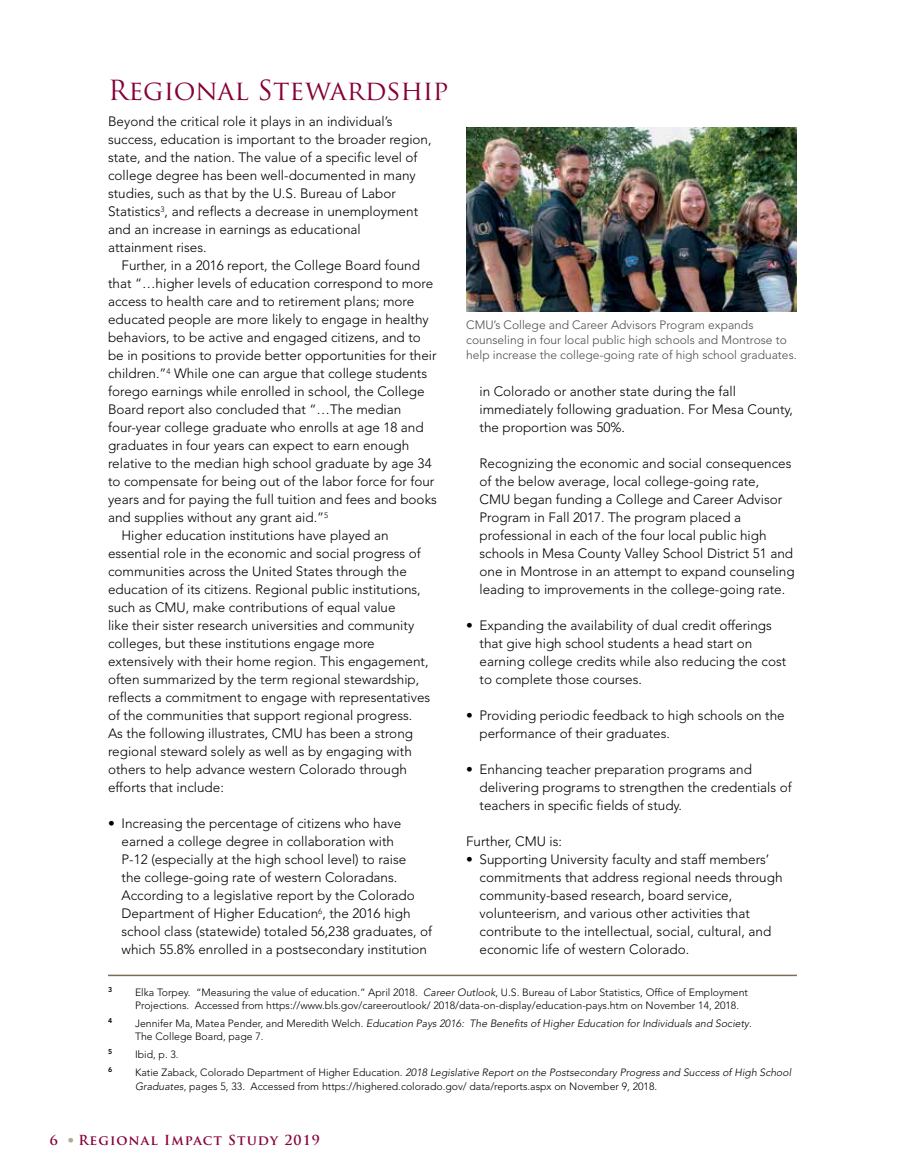
<style>
.page{position:relative;width:905px;height:1175px;background:#fff}
.page>*{position:absolute;margin:0;border:0;box-sizing:border-box;transform-origin:0 0}
.t1{font:27px "Trajan Pro";color:#860038}
.t2{font:300 13.5px/18px "Avenir";color:#000}
.t3{font:700 13.5px "Trajan Pro";letter-spacing:.08em;color:#860038}
.t4{font:300 12px/15px "Avenir";color:#4d4d4f}
.t5{font:300 10.5px/13.5px "Avenir";color:#000}
.t6{font:italic 300 10.5px/13.5px "Avenir";color:#000}
.t7{font:800 7.05px "Avenir";color:#000}
.s1{font-style:italic}
.s2{font-style:normal}
.s3{font-family:"Avenir";font-weight:300;color:#b5a99a}
</style>
<div class="page">
<img style="left:466px;top:127px;width:330px;height:185px">
<hr style="left:108px;top:974px;width:688px;height:2px;background:#7c6a55">
<h1 class="t1" style="left:108px;top:73px;width:342px">Regional Stewardship</h1>
<p class="t2" style="left:108px;top:112px;width:325px">Beyond the critical role it plays in an individual’s success, education is important to the broader region, state, and the nation. The value of a specific level of college degree has been well-documented in many studies, such as that by the U.S. Bureau of Labor Statistics<sup>3</sup>, and reflects a decrease in unemployment and an increase in earnings as educational<br>attainment rises.</p>
<p class="t2" style="left:122px;top:256px;width:300px">Further, in a 2016 report, the College Board found</p>
<p class="t2" style="left:108px;top:274px;width:326px">that “…higher levels of education correspond to more</p>
<p class="t2" style="left:108px;top:292px;width:308px">access to health care and to retirement plans; more</p>
<p class="t2" style="left:108px;top:310px;width:322px">educated people are more likely to engage in healthy</p>
<p class="t2" style="left:108px;top:328px;width:314px">behaviors, to be active and engaged citizens, and to</p>
<p class="t2" style="left:108px;top:346px;width:330px">be in positions to provide better opportunities for their</p>
<p class="t2" style="left:108px;top:364px;width:320px">children.”<sup>4</sup> While one can argue that college students</p>
<p class="t2" style="left:108px;top:382px;width:318px">forego earnings while enrolled in school, the College</p>
<p class="t2" style="left:108px;top:400px;width:295px">Board report also concluded that “…The median</p>
<p class="t2" style="left:108px;top:418px;width:317px">four-year college graduate who enrolls at age 18 and</p>
<p class="t2" style="left:108px;top:436px;width:303px">graduates in four years can expect to earn enough</p>
<p class="t2" style="left:108px;top:454px;width:325px">relative to the median high school graduate by age 34</p>
<p class="t2" style="left:108px;top:472px;width:328px">to compensate for being out of the labor force for four</p>
<p class="t2" style="left:108px;top:490px;width:330px">years and for paying the full tuition and fees and books</p>
<p class="t2" style="left:108px;top:508px;width:222px">and supplies without any grant aid.”<sup>5</sup></p>
<p class="t2" style="left:121px;top:526px;width:268px">Higher education institutions have played an</p>
<p class="t2" style="left:108px;top:544px;width:314px">essential role in the economic and social progress of</p>
<p class="t2" style="left:108px;top:562px;width:300px">communities across the United States through the</p>
<p class="t2" style="left:108px;top:580px;width:314px">education of its citizens. Regional public institutions,</p>
<p class="t2" style="left:108px;top:598px;width:289px">such as CMU, make contributions of equal value</p>
<p class="t2" style="left:108px;top:616px;width:308px">like their sister research universities and community</p>
<p class="t2" style="left:108px;top:634px;width:268px">colleges, but these institutions engage more</p>
<p class="t2" style="left:108px;top:652px;width:322px">extensively with their home region. This engagement,</p>
<p class="t2" style="left:108px;top:670px;width:313px">often summarized by the term regional stewardship,</p>
<p class="t2" style="left:108px;top:688px;width:324px">reflects a commitment to engage with representatives</p>
<p class="t2" style="left:108px;top:706px;width:306px">of the communities that support regional progress.</p>
<p class="t2" style="left:108px;top:724px;width:306px">As the following illustrates, CMU has been a strong</p>
<p class="t2" style="left:108px;top:742px;width:305px">regional steward solely as well as by engaging with</p>
<p class="t2" style="left:108px;top:760px;width:300px">others to help advance western Colorado through</p>
<p class="t2" style="left:108px;top:778px;width:117px">efforts that include:</p>
<p class="t2" style="left:121px;top:814px;width:312px;text-indent:-14px">• Increasing the percentage of citizens who have earned a college degree in collaboration with<br>P-12 (especially at the high school level) to raise<br>the college-going rate of western Coloradans.<br>According to a legislative report by the Colorado Department of Higher Education<sup>6</sup>, the 2016 high school class (statewide) totaled 56,238 graduates, of which 55.8% enrolled in a postsecondary institution</p>
<p class="t4" style="left:466px;top:317px;width:332px">CMU’s College and Career Advisors Program expands counseling in four local public high schools and Montrose to help increase the college-going rate of high school graduates.</p>
<p class="t2" style="left:479px;top:382px;width:315px">in Colorado or another state during the fall immediately following graduation. For Mesa County, the proportion was 50%.</p>
<p class="t2" style="left:479px;top:454px;width:316px">Recognizing the economic and social consequences of the below average, local college-going rate,<br>CMU began funding a College and Career Advisor Program in Fall 2017. The program placed a professional in each of the four local public high schools in Mesa County Valley School District 51 and one in Montrose in an attempt to expand counseling leading to improvements in the college-going rate.</p>
<p class="t2" style="left:479px;top:616px;width:308px;text-indent:-14px">• Expanding the availability of dual credit offerings that give high school students a head start on earning college credits while also reducing the cost to complete those courses.</p>
<p class="t2" style="left:479px;top:706px;width:307px;text-indent:-14px">• Providing periodic feedback to high schools on the performance of their graduates.</p>
<p class="t2" style="left:479px;top:760px;width:314px;text-indent:-14px">• Enhancing teacher preparation programs and delivering programs to strengthen the credentials of teachers in specific fields of study.</p>
<p class="t2" style="left:466px;top:832px;width:98px">Further, CMU is:</p>
<p class="t2" style="left:479px;top:850px;width:304px;text-indent:-14px">• Supporting University faculty and staff members’ commitments that address regional needs through community-based research, board service, volunteerism, and various other activities that contribute to the intellectual, social, cultural, and economic life of western Colorado.</p>
<p class="t7" style="left:108px;top:985px;width:6px">3</p>
<p class="t5" style="left:135px;top:985px;width:614px">Elka Torpey. “Measuring the value of education.” April 2018. <span class="s1">Career Outlook</span>, U.S. Bureau of Labor Statistics, Office of Employment<br>Projections. Accessed from https://www.bls.gov/careeroutlook/ 2018/data-on-display/education-pays.htm on November 14, 2018.</p>
<p class="t7" style="left:108px;top:1016px;width:6px">4</p>
<p class="t6" style="left:135px;top:1016px;width:618px"><span class="s2">Jennifer Ma, Matea Pender, and Meredith Welch.</span> Education Pays 2016: The Benefits of Higher Education for Individuals and Society<span class="s2">.<br>The College Board, page 7.</span></p>
<p class="t7" style="left:108px;top:1047px;width:6px">5</p>
<p class="t5" style="left:135px;top:1048px;width:45px">Ibid, p. 3.</p>
<p class="t7" style="left:108px;top:1065px;width:6px">6</p>
<p class="t5" style="left:135px;top:1065px;width:657px">Katie Zaback, Colorado Department of Higher Education. <span class="s1">2018 Legislative Report on the Postsecondary Progress and Success of High School<br>Graduates</span>, pages 5, 33. Accessed from https://highered.colorado.gov/ data/reports.aspx on November 9, 2018.</p>
<p class="t3" style="left:50px;top:1131px;width:271px">6 <span class="s3">•</span> Regional Impact Study 2019</p>
</div>
